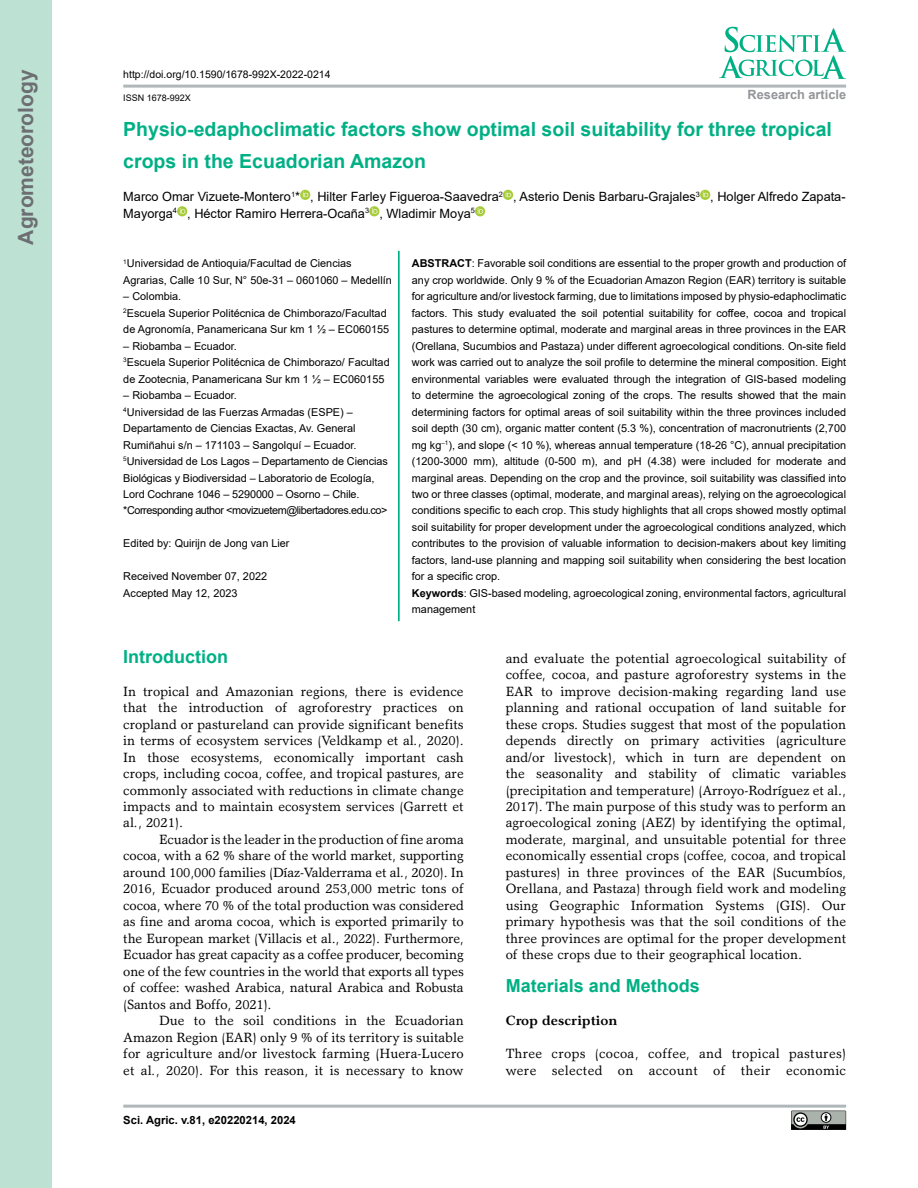
<style>
.page{position:relative;width:918px;height:1188px;background:#fff}
.page>*{position:absolute;margin:0;border:0;box-sizing:border-box;transform-origin:0 0}
.t1{font:700 21px "Arial";color:#6d6e71}
.t2{font:700 19.5px "Arial";color:#00b085}
.t3{font:700 18px "Arial";color:#00b085}
.t4{font:13.5px/16.5px "Garth Graphic";color:#000;text-align:justify}
.t5{font:13.5px/16.5px "Garth Graphic";letter-spacing:.02em;color:#000}
.t6{font:700 13.5px "Garth Graphic";color:#000}
.t7{font:12.75px/16.5px "Arial";color:#000}
.t8{font:700 12.75px "Arial";color:#939598}
.t9{font:700 11.25px "Arial";color:#000}
.t10{font:10.8px/16.5px "Arial";color:#000}
.t11{font:10.5px "Arial";color:#000}
.t12{font:9px "Arial";color:#000}
.s1{font-weight:700}
.s2{font-style:italic}
</style>
<div class="page">
<svg style="left:719px;top:27px;width:127px;height:52px"></svg>
<div style="left:0;top:0;width:51px;height:1188px;background:#bde2d4"></div>
<hr style="left:123px;top:85px;width:723px;height:3px;background:#b0b7bb">
<hr style="left:123px;top:1105px;width:723px;height:3px;background:#b0b7bb">
<svg style="left:791px;top:1111px;width:56px;height:19px"></svg>
<svg style="left:300px;top:190px;width:10px;height:10px"></svg>
<svg style="left:303px;top:192px;width:5px;height:5px"></svg>
<svg style="left:503px;top:190px;width:10px;height:10px"></svg>
<svg style="left:506px;top:192px;width:5px;height:5px"></svg>
<svg style="left:700px;top:190px;width:10px;height:10px"></svg>
<svg style="left:703px;top:192px;width:5px;height:5px"></svg>
<svg style="left:177px;top:206px;width:10px;height:10px"></svg>
<svg style="left:180px;top:208px;width:5px;height:6px"></svg>
<svg style="left:369px;top:206px;width:10px;height:10px"></svg>
<svg style="left:372px;top:208px;width:5px;height:6px"></svg>
<svg style="left:475px;top:206px;width:10px;height:10px"></svg>
<svg style="left:478px;top:208px;width:5px;height:6px"></svg>
<hr style="left:398px;top:251px;width:2px;height:370px;background:#00b085">
<h1 class="t1" style="left:11px;top:245px;width:177px;rotate:-90deg">Agrometeorology</h1>
<p class="t11" style="left:123px;top:67px;width:209px">http://doi.org/10.1590/1678-992X-2022-0214</p>
<p class="t12" style="left:123px;top:92px;width:69px">ISSN 1678-992X</p>
<p class="t8" style="left:748px;top:86px;width:100px">Research article</p>
<h2 class="t2" style="left:123px;top:115px;width:710px">Physio-edaphoclimatic factors show optimal soil suitability for three tropical</h2>
<h2 class="t2" style="left:123px;top:148px;width:304px">crops in the Ecuadorian Amazon</h2>
<p class="t7" style="left:123px;top:189px;width:724px">Marco Omar Vizuete-Montero<sup>1</sup>* , Hilter Farley Figueroa-Saavedra<sup>2</sup> , Asterio Denis Barbaru-Grajales<sup>3</sup> , Holger Alfredo Zapata-<br>Mayorga<sup>4</sup> , Héctor Ramiro Herrera-Ocaña<sup>3</sup> , Wladimir Moya<sup>5</sup></p>
<p class="t10" style="left:123px;top:255px;width:270px"><sup>1</sup>Universidad de Antioquia/Facultad de Ciencias<br>Agrarias, Calle 10 Sur, N° 50e-31 – 0601060 – Medellín</p>
<p class="t10" style="left:123px;top:288px;width:267px">– Colombia.<br><sup>2</sup>Escuela Superior Politécnica de Chimborazo/Facultad de Agronomía, Panamericana Sur km 1 ½ – EC060155</p>
<p class="t10" style="left:123px;top:338px;width:268px">– Riobamba – Ecuador.<br><sup>3</sup>Escuela Superior Politécnica de Chimborazo/ Facultad de Zootecnia, Panamericana Sur km 1 ½ – EC060155</p>
<p class="t10" style="left:123px;top:387px;width:266px">– Riobamba – Ecuador.<br><sup>4</sup>Universidad de las Fuerzas Armadas (ESPE) – Departamento de Ciencias Exactas, Av. General Rumiñahui s/n – 171103 – Sangolquí – Ecuador.<br><sup>5</sup>Universidad de Los Lagos – Departamento de Ciencias Biológicas y Biodiversidad – Laboratorio de Ecología, Lord Cochrane 1046 – 5290000 – Osorno – Chile. *Corresponding author &lt;movizuetem@libertadores.edu.co&gt;</p>
<p class="t10" style="left:123px;top:535px;width:168px">Edited by: Quirijn de Jong van Lier</p>
<p class="t10" style="left:123px;top:568px;width:145px">Received November 07, 2022<br>Accepted May 12, 2023</p>
<p class="t10" style="left:412px;top:255px;width:436px"><span class="s1">ABSTRACT</span>: Favorable soil conditions are essential to the proper growth and production of any crop worldwide. Only 9 % of the Ecuadorian Amazon Region (EAR) territory is suitable for agriculture and/or livestock farming, due to limitations imposed by physio-edaphoclimatic factors. This study evaluated the soil potential suitability for coffee, cocoa and tropical pastures to determine optimal, moderate and marginal areas in three provinces in the EAR (Orellana, Sucumbios and Pastaza) under different agroecological conditions. On-site field work was carried out to analyze the soil profile to determine the mineral composition. Eight environmental variables were evaluated through the integration of GIS-based modeling to determine the agroecological zoning of the crops. The results showed that the main determining factors for optimal areas of soil suitability within the three provinces included soil depth (30 cm), organic matter content (5.3 %), concentration of macronutrients (2,700 mg kg<sup>–1</sup>), and slope (&lt; 10 %), whereas annual temperature (18-26 °C), annual precipitation (1200-3000 mm), altitude (0-500 m), and pH (4.38) were included for moderate and marginal areas. Depending on the crop and the province, soil suitability was classified into two or three classes (optimal, moderate, and marginal areas), relying on the agroecological conditions specific to each crop. This study highlights that all crops showed mostly optimal soil suitability for proper development under the agroecological conditions analyzed, which contributes to the provision of valuable information to decision-makers about key limiting factors, land-use planning and mapping soil suitability when considering the best location for a specific crop.<br><span class="s1">Keywords</span>: GIS-based modeling, agroecological zoning, environmental factors, agricultural management</p>
<h3 class="t3" style="left:123px;top:644px;width:106px">Introduction</h3>
<p class="t4" style="left:123px;top:683px;width:342px">In tropical and Amazonian regions, there is evidence that the introduction of agroforestry practices on cropland or pastureland can provide significant benefits in terms of ecosystem services (Veldkamp et al<span class="s2">.</span>, 2020).<br>In those ecosystems, economically important cash crops, including cocoa, coffee, and tropical pastures, are commonly associated with reductions in climate change impacts and to maintain ecosystem services (Garrett et al<span class="s2">.</span>, 2021).</p>
<p class="t4" style="left:123px;top:831px;width:342px;text-indent:36px">Ecuador is the leader in the production of fine aroma cocoa, with a 62 % share of the world market, supporting around 100,000 families (Díaz-Valderrama et al<span class="s2">.</span>, 2020). In 2016, Ecuador produced around 253,000 metric tons of cocoa, where 70 % of the total production was considered as fine and aroma cocoa, which is exported primarily to the European market (Villacis et al., 2022). Furthermore, Ecuador has great capacity as a coffee producer, becoming one of the few countries in the world that exports all types of coffee: washed Arabica, natural Arabica and Robusta (Santos and Boffo, 2021).</p>
<p class="t4" style="left:123px;top:1012px;width:342px;text-indent:36px">Due to the soil conditions in the Ecuadorian Amazon Region (EAR) only 9 % of its territory is suitable for agriculture and/or livestock farming (Huera-Lucero et al<span class="s2">.</span>, 2020). For this reason, it is necessary to know</p>
<p class="t9" style="left:123px;top:1112px;width:174px">Sci. Agric. v.81, e20220214, 2024</p>
<p class="t4" style="left:506px;top:650px;width:342px">and evaluate the potential agroecological suitability of coffee, cocoa, and pasture agroforestry systems in the EAR to improve decision-making regarding land use planning and rational occupation of land suitable for these crops. Studies suggest that most of the population depends directly on primary activities (agriculture and/or livestock), which in turn are dependent on the seasonality and stability of climatic variables (precipitation and temperature) (Arroyo-Rodríguez et al., 2017). The main purpose of this study was to perform an agroecological zoning (AEZ) by identifying the optimal, moderate, marginal, and unsuitable potential for three economically essential crops (coffee, cocoa, and tropical pastures) in three provinces of the EAR (Sucumbíos, Orellana, and Pastaza) through field work and modeling using Geographic Information Systems (GIS). Our primary hypothesis was that the soil conditions of the three provinces are optimal for the proper development of these crops due to their geographical location.</p>
<h3 class="t3" style="left:506px;top:973px;width:196px">Materials and Methods</h3>
<p class="t6" style="left:506px;top:1012px;width:113px">Crop description</p>
<p class="t5" style="left:506px;top:1045px;width:342px">Three crops (cocoa, coffee, and tropical pastures) were selected on account of their economic</p>
</div>
